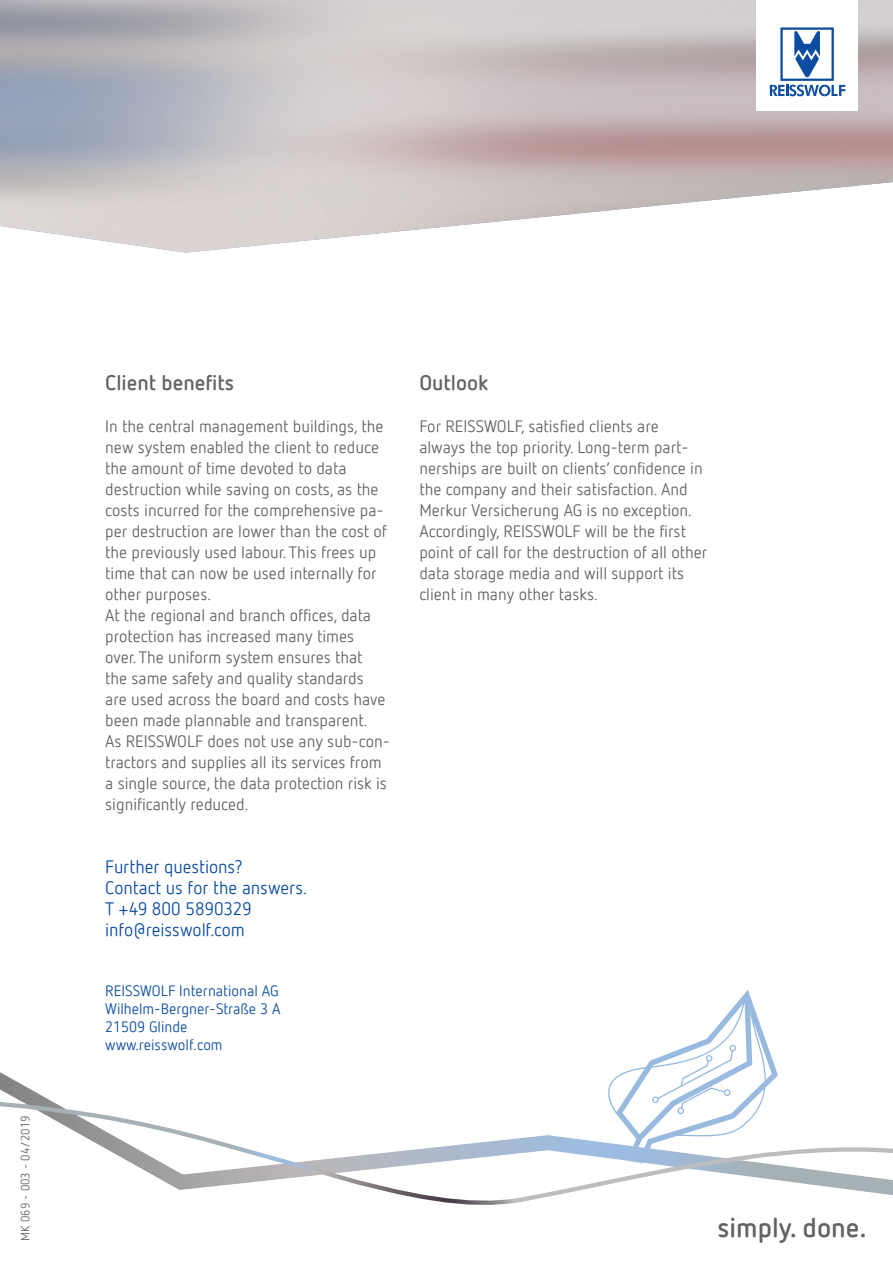
<style>
.page{position:relative;width:893px;height:1263px;background:#fff}
.page>*{position:absolute;margin:0;border:0;box-sizing:border-box;transform-origin:0 0}
.t1{font:700 27px "Netto Offc Pro";color:#636366}
.t2{font:700 21px "Netto Offc Pro";color:#636366}
.t3{font:18px/21px "Netto Offc Pro";letter-spacing:-.005em;color:#0d4da1}
.t4{font:16.5px/21px "Netto Offc Pro";color:#636366}
.t5{font:15px/18px "Netto Offc Pro";color:#0d4da1}
.t6{font:12px "Netto Offc Pro";color:#636366}
</style>
<div class="page">
<svg style="left:770px;top:27px;width:75px;height:69px"></svg>
<svg style="left:686px;top:990px;width:82px;height:57px"></svg>
<svg style="left:628px;top:1047px;width:149px;height:24px"></svg>
<svg style="left:0;top:1071px;width:893px;height:134px"></svg>
<p class="t6" style="left:18px;top:1241px;width:126px;rotate:-90deg">MK 069 - 003 - 04/2019</p>
<p class="t2" style="left:105px;top:369px;width:130px">Client benefits</p>
<p class="t4" style="left:105px;top:415px;width:286px">In the central management buildings, the new system enabled the client to reduce the amount of time devoted to data destruction while saving on costs, as the costs incurred for the comprehensive pa&shy;per destruction are lower than the cost of the previously used labour. This frees up time that can now be used internally for other purposes.<br>At the regional and branch offices, data protection has increased many times<br>over. The uniform system ensures that<br>the same safety and quality standards<br>are used across the board and costs have been made plannable and transparent.<br>As REISSWOLF does not use any sub-con&shy;tractors and supplies all its services from a single source, the data protection risk is significantly reduced.</p>
<p class="t3" style="left:105px;top:856px;width:203px">Further questions?<br>Contact us for the answers.<br>T +49 800 5890329 info@reisswolf.com</p>
<p class="t5" style="left:105px;top:981px;width:177px">REISSWOLF International AG<br>Wilhelm-Bergner-Straße 3 A<br>21509 Glinde www.reisswolf.com</p>
<p class="t2" style="left:419px;top:369px;width:70px">Outlook</p>
<p class="t4" style="left:419px;top:415px;width:289px">For REISSWOLF, satisfied clients are always the top priority. Long-term part&shy;nerships are built on clients’ confidence in the company and their satisfaction. And Merkur Versicherung AG is no exception.<br>Accordingly, REISSWOLF will be the first point of call for the destruction of all other data storage media and will support its client in many other tasks.</p>
<h1 class="t1" style="left:717px;top:1210px;width:151px">simply. done.</h1>
</div>
